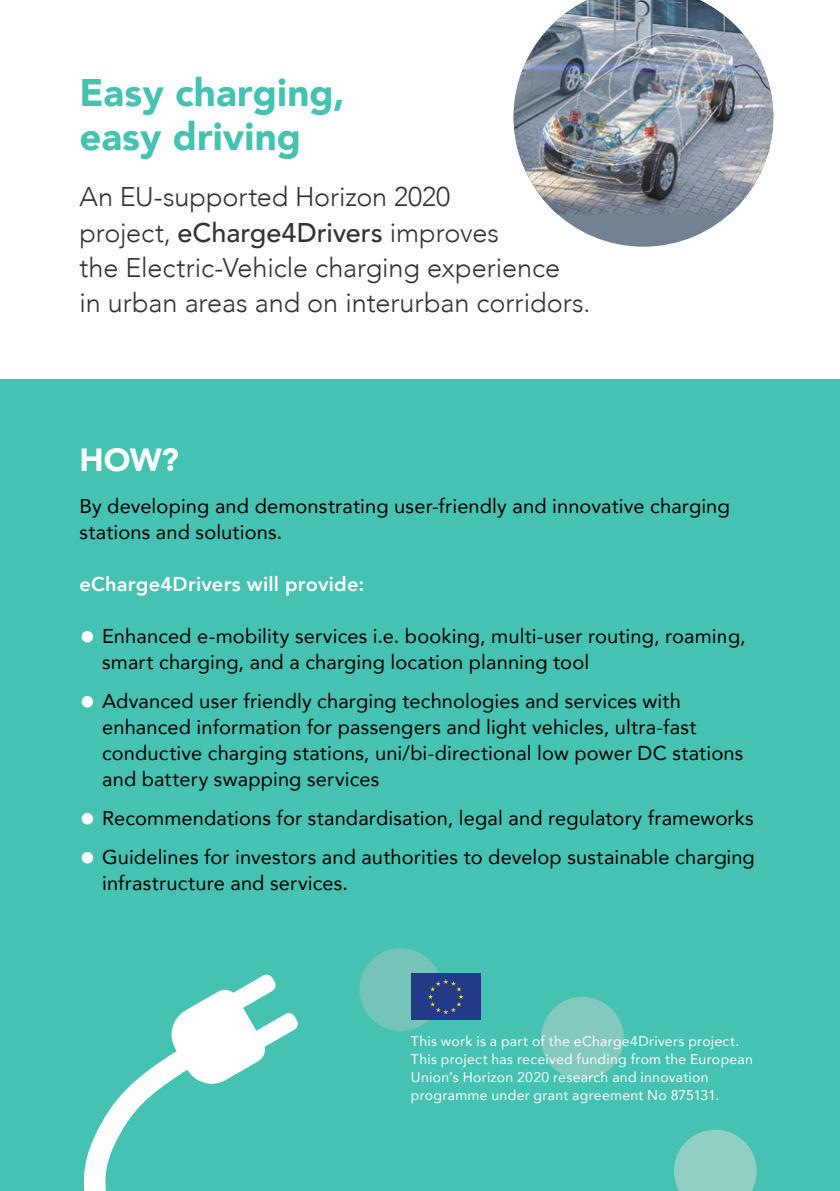
<style>
.page{position:relative;width:840px;height:1191px;background:#fff}
.page>*{position:absolute;margin:0;border:0;box-sizing:border-box;transform-origin:0 0}
.t1{font:900 38.4px/43.2px "Avenir";letter-spacing:.005em;color:#45c2b1}
.t2{font:900 32px "Avenir";color:#fff}
.t3{font:300 27px/35px "Avenir";color:#303434}
.t4{font:20px/26px "Avenir";letter-spacing:.005em;color:#000}
.t5{font:800 20px "Avenir";letter-spacing:.015em;color:#fff}
.t6{font:14px/18.2px "Avenir";letter-spacing:.02em;color:#fff}
.s1{font-weight:500}
.s2{font-weight:900;font-size:32px;color:#fff}
</style>
<div class="page">
<div style="left:0;top:380px;width:839px;height:811px;background:#45c2b1"></div>
<div style="left:359px;top:948px;width:83px;height:83px;background:#74c4b9;border-radius:50%"></div>
<svg style="left:674px;top:1129px;width:83px;height:62px"></svg>
<svg style="left:83px;top:973px;width:541px;height:218px"></svg>
<svg style="left:557px;top:214px;width:173px;height:33px;fill:#728292"></svg>
<img style="left:513px;top:0;width:259px;height:214px">
<div style="left:411px;top:973px;width:69px;height:47px;background:#233a88"></div>
<svg style="left:428px;top:979px;width:35px;height:35px"></svg>
<svg style="left:839px;top:549px;width:1px;height:237px"></svg>
<h1 class="t1" style="left:79px;top:70px;width:267px">Easy charging, easy driving</h1>
<h3 class="t3" style="left:79px;top:180px;width:512px">An EU-supported Horizon 2020<br>project, <span class="s1">eCharge4Drivers</span> improves<br>the Electric-Vehicle charging experience<br>in urban areas and on interurban corridors.</h3>
<h2 class="t2" style="left:79px;top:432px;width:101px">HOW?</h2>
<p class="t4" style="left:79px;top:492px;width:651px">By developing and demonstrating user-friendly and innovative charging stations and solutions.</p>
<p class="t5" style="left:79px;top:568px;width:286px">eCharge4Drivers will provide:</p>
<p class="t4" style="left:102px;top:622px;width:644px;text-indent:-23px"><span class="s2">•</span> Enhanced e-mobility services i.e. booking, multi-user routing, roaming, smart charging, and a charging location planning tool</p>
<p class="t4" style="left:102px;top:687px;width:642px;text-indent:-23px"><span class="s2">•</span> Advanced user friendly charging technologies and services with enhanced information for passengers and light vehicles, ultra-fast conductive charging stations, uni/bi-directional low power DC stations and battery swapping services</p>
<p class="t4" style="left:79px;top:804px;width:675px"><span class="s2">•</span> Recommendations for standardisation, legal and regulatory frameworks</p>
<p class="t4" style="left:102px;top:843px;width:653px;text-indent:-23px"><span class="s2">•</span> Guidelines for investors and authorities to develop sustainable charging infrastructure and services.</p>
<p class="t6" style="left:410px;top:1031px;width:343px">This work is a part of the eCharge4Drivers project.<br>This project has received funding from the European Union’s Horizon 2020 research and innovation programme under grant agreement No 875131.</p>
</div>
